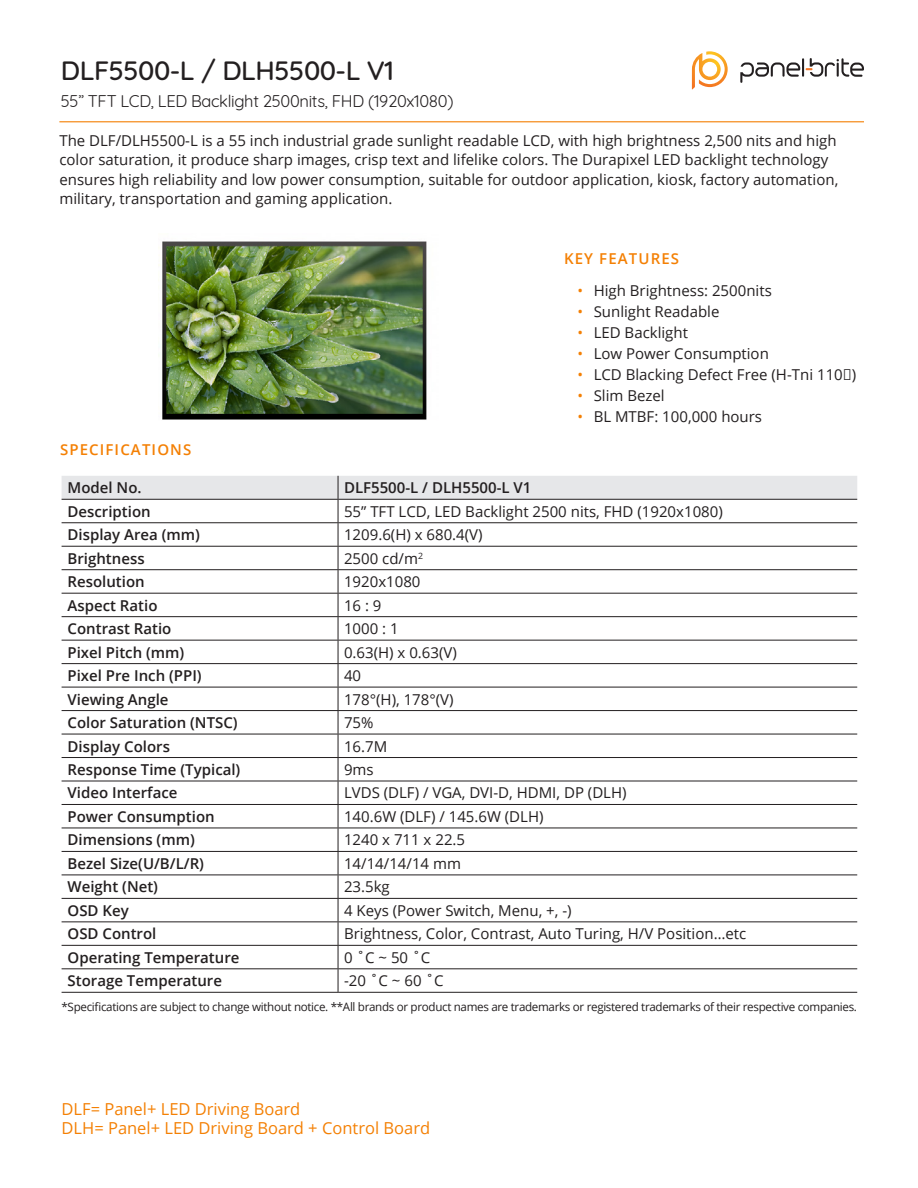
<style>
.page{position:relative;width:918px;height:1188px;background:#fff}
.page>*{position:absolute;margin:0;border:0;box-sizing:border-box;transform-origin:0 0}
.t1{font:500 27px "Quicksand";letter-spacing:-.02em;color:#231f20}
.t2{font:16.5px "Open Sans";color:#f48004}
.t3{font:16.5px "Quicksand";letter-spacing:-.02em;color:#231f20}
.t4{font:15px/19.5px "Open Sans";color:#231f20}
.t5{font:600 15px "Open Sans";color:#231f20}
.t6{font:600 15px "Open Sans";letter-spacing:.075em;color:#f48004}
.t7{font:11.7px "Open Sans";letter-spacing:-.03em;color:#231f20}
.s1{color:#f48004}
</style>
<div class="page">
<svg style="left:692px;top:51px;width:36px;height:38px"></svg>
<svg style="left:740px;top:58px;width:124px;height:25px"></svg>
<hr style="left:59px;top:121px;width:805px;height:1px;background:#f48004">
<svg style="left:62px;top:476px;width:795px;height:516px"></svg>
<hr style="left:62px;top:992px;width:276px;height:1px;background:#231f20">
<hr style="left:338px;top:992px;width:519px;height:1px;background:#231f20">
<img style="left:159px;top:241px;width:268px;height:179px">
<p class="t1" style="left:61px;top:48px;width:335px">DLF5500-L / DLH5500-L V1</p>
<p class="t3" style="left:61px;top:89px;width:394px">55” TFT LCD, LED Backlight 2500nits, FHD (1920x1080)</p>
<p class="t4" style="left:59px;top:130px;width:780px">The DLF/DLH5500-L is a 55 inch industrial grade sunlight readable LCD, with high brightness 2,500 nits and high color saturation, it produce sharp images, crisp text and lifelike colors. The Durapixel LED backlight technology ensures high reliability and low power consumption, suitable for outdoor application, kiosk, factory automation, military, transportation and gaming application.</p>
<p class="t6" style="left:564px;top:248px;width:117px">KEY FEATURES</p>
<p class="t4" style="left:578px;top:280px;width:196px"><span class="s1">•</span> High Brightness: 2500nits</p>
<p class="t4" style="left:578px;top:301px;width:144px"><span class="s1">•</span> Sunlight Readable</p>
<p class="t4" style="left:578px;top:322px;width:112px"><span class="s1">•</span> LED Backlight</p>
<p class="t4" style="left:578px;top:343px;width:193px"><span class="s1">•</span> Low Power Consumption</p>
<p class="t4" style="left:578px;top:364px;width:280px"><span class="s1">•</span> LCD Blacking Defect Free (H-Tni 110℃)</p>
<p class="t4" style="left:578px;top:385px;width:89px"><span class="s1">•</span> Slim Bezel</p>
<p class="t4" style="left:578px;top:406px;width:186px"><span class="s1">•</span> BL MTBF: 100,000 hours</p>
<p class="t6" style="left:60px;top:440px;width:133px">SPECIFICATIONS</p>
<p class="t5" style="left:68px;top:478px;width:76px">Model No.</p>
<p class="t5" style="left:344px;top:478px;width:189px">DLF5500-L / DLH5500-L V1</p>
<p class="t5" style="left:68px;top:501px;width:85px">Description</p>
<p class="t4" style="left:344px;top:501px;width:380px">55” TFT LCD, LED Backlight 2500 nits, FHD (1920x1080)</p>
<p class="t5" style="left:68px;top:524px;width:134px">Display Area (mm)</p>
<p class="t4" style="left:344px;top:525px;width:140px">1209.6(H) x 680.4(V)</p>
<p class="t5" style="left:68px;top:548px;width:79px">Brightness</p>
<p class="t4" style="left:344px;top:548px;width:80px">2500 cd/m<sup>2</sup></p>
<p class="t5" style="left:68px;top:571px;width:79px">Resolution</p>
<p class="t4" style="left:344px;top:572px;width:78px">1920x1080</p>
<p class="t5" style="left:68px;top:595px;width:91px">Aspect Ratio</p>
<p class="t4" style="left:344px;top:595px;width:39px">16 : 9</p>
<p class="t5" style="left:68px;top:618px;width:105px">Contrast Ratio</p>
<p class="t4" style="left:344px;top:619px;width:56px">1000 : 1</p>
<p class="t5" style="left:68px;top:642px;width:118px">Pixel Pitch (mm)</p>
<p class="t4" style="left:344px;top:642px;width:114px">0.63(H) x 0.63(V)</p>
<p class="t5" style="left:68px;top:665px;width:136px">Pixel Pre Inch (PPI)</p>
<p class="t4" style="left:344px;top:666px;width:19px">40</p>
<p class="t5" style="left:68px;top:689px;width:102px">Viewing Angle</p>
<p class="t4" style="left:344px;top:689px;width:111px">178°(H), 178°(V)</p>
<p class="t5" style="left:68px;top:712px;width:172px">Color Saturation (NTSC)</p>
<p class="t4" style="left:344px;top:712px;width:31px">75%</p>
<p class="t5" style="left:68px;top:736px;width:104px">Display Colors</p>
<p class="t4" style="left:344px;top:736px;width:45px">16.7M</p>
<p class="t5" style="left:68px;top:759px;width:174px">Response Time (Typical)</p>
<p class="t4" style="left:344px;top:759px;width:31px">9ms</p>
<p class="t5" style="left:68px;top:783px;width:111px">Video Interface</p>
<p class="t4" style="left:344px;top:783px;width:284px">LVDS (DLF) / VGA, DVI-D, HDMI, DP (DLH)</p>
<p class="t5" style="left:68px;top:806px;width:149px">Power Consumption</p>
<p class="t4" style="left:344px;top:806px;width:201px">140.6W (DLF) / 145.6W (DLH)</p>
<p class="t5" style="left:68px;top:830px;width:129px">Dimensions (mm)</p>
<p class="t4" style="left:344px;top:830px;width:123px">1240 x 711 x 22.5</p>
<p class="t5" style="left:68px;top:853px;width:138px">Bezel Size(U/B/L/R)</p>
<p class="t4" style="left:344px;top:853px;width:118px">14/14/14/14 mm</p>
<p class="t5" style="left:68px;top:877px;width:92px">Weight (Net)</p>
<p class="t4" style="left:344px;top:877px;width:47px">23.5kg</p>
<p class="t5" style="left:68px;top:900px;width:63px">OSD Key</p>
<p class="t4" style="left:344px;top:900px;width:229px">4 Keys (Power Switch, Menu, +, -)</p>
<p class="t5" style="left:68px;top:924px;width:90px">OSD Control</p>
<p class="t4" style="left:344px;top:924px;width:404px">Brightness, Color, Contrast, Auto Turing, H/V Position…etc</p>
<p class="t5" style="left:68px;top:947px;width:173px">Operating Temperature</p>
<p class="t4" style="left:344px;top:947px;width:88px">0 ˚C ~ 50 ˚C</p>
<p class="t5" style="left:68px;top:971px;width:156px">Storage Temperature</p>
<p class="t4" style="left:344px;top:971px;width:101px">-20 ˚C ~ 60 ˚C</p>
<p class="t7" style="left:62px;top:999px;width:797px">*Specifications are subject to change without notice. **All brands or product names are trademarks or registered trademarks of their respective companies.</p>
<p class="t2" style="left:62px;top:1097px;width:240px">DLF= Panel+ LED Driving Board</p>
<p class="t2" style="left:62px;top:1117px;width:370px">DLH= Panel+ LED Driving Board + Control Board</p>
</div>
